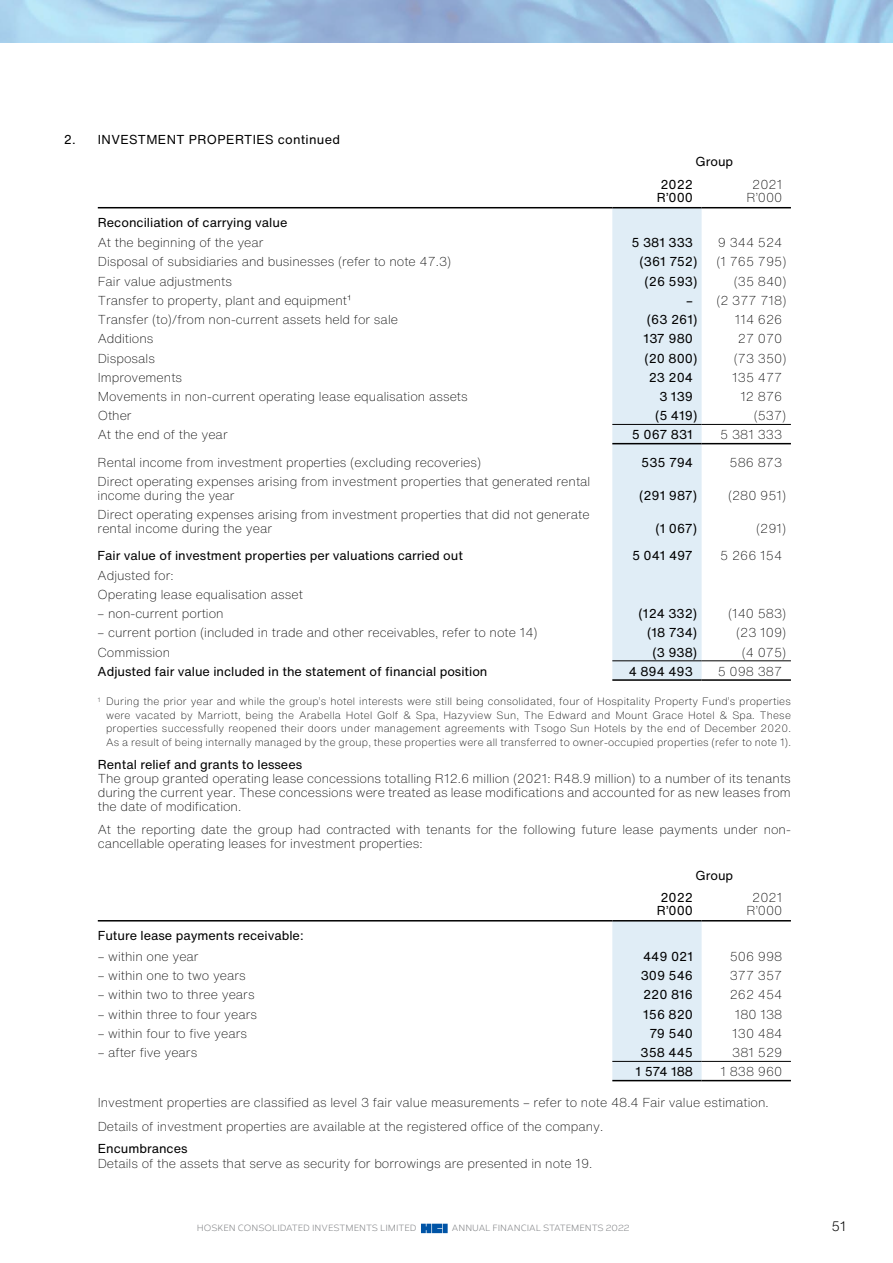
<style>
.page{position:relative;width:893px;height:1263px;background:#fff}
.page>*{position:absolute;margin:0;border:0;box-sizing:border-box;transform-origin:0 0}
.t1{font:300 13.5px "Helvetica Now Text";color:#000}
.t2{font:200 12.75px/13.5px "Helvetica Now Text";color:#000}
.t3{font:12.75px/13.5px "Helvetica Now Text";color:#000}
.t4{font:12.75px "Helvetica Now Text";letter-spacing:.03em;color:#000}
.t5{font:200 10.5px/13.5px "Helvetica Now Text";letter-spacing:.02em;color:#000;text-align:justify}
.t6{font:9px "Corbert";color:#808285}
.s1{font-weight:400}
</style>
<div class="page">
<svg style="left:612px;top:208px;width:90px;height:471px;background:#e0ecf5"></svg>
<hr style="left:612px;top:443px;width:90px;height:1px;background:#000">
<hr style="left:702px;top:443px;width:89px;height:1px;background:#000">
<hr style="left:612px;top:424px;width:90px;height:1px;background:#000">
<hr style="left:702px;top:424px;width:89px;height:1px;background:#000">
<hr style="left:98px;top:207px;width:514px;height:1px;background:#000">
<hr style="left:612px;top:207px;width:90px;height:1px;background:#000">
<hr style="left:702px;top:207px;width:89px;height:1px;background:#000">
<hr style="left:612px;top:679px;width:90px;height:2px;background:#000">
<hr style="left:702px;top:679px;width:89px;height:2px;background:#000">
<hr style="left:612px;top:660px;width:90px;height:1px;background:#000">
<hr style="left:702px;top:660px;width:89px;height:1px;background:#000">
<div style="left:612px;top:921px;width:90px;height:159px;background:#e0edf6"></div>
<hr style="left:612px;top:1061px;width:90px;height:1px;background:#000">
<hr style="left:702px;top:1061px;width:89px;height:1px;background:#000">
<hr style="left:612px;top:1080px;width:90px;height:1px;background:#000">
<hr style="left:702px;top:1080px;width:89px;height:1px;background:#000">
<hr style="left:98px;top:920px;width:514px;height:1px;background:#000">
<hr style="left:612px;top:920px;width:90px;height:1px;background:#000">
<hr style="left:702px;top:920px;width:89px;height:1px;background:#000">
<svg style="left:421px;top:1224px;width:27px;height:9px"></svg>
<p class="t4" style="left:64px;top:130px;width:278px">2. INVESTMENT PROPERTIES continued</p>
<p class="t3" style="left:695px;top:155px;width:39px">Group</p>
<p class="t3" style="left:657px;top:177px;width:38px">2022<br>R’000</p>
<p class="t2" style="left:747px;top:177px;width:37px;text-align:center">2021<br>R’000</p>
<p class="t3" style="left:98px;top:216px;width:191px">Reconciliation of carrying value</p>
<p class="t2" style="left:98px;top:235px;width:167px">At the beginning of the year</p>
<p class="t3" style="left:631px;top:235px;width:63px">5 381 333</p>
<p class="t2" style="left:718px;top:235px;width:66px">9 344 524</p>
<p class="t2" style="left:98px;top:255px;width:355px">Disposal of subsidiaries and businesses (refer to note 47.3)</p>
<p class="t3" style="left:640px;top:255px;width:59px">(361 752)</p>
<p class="t2" style="left:716px;top:255px;width:72px">(1 765 795)</p>
<p class="t2" style="left:98px;top:274px;width:136px">Fair value adjustments</p>
<p class="t3" style="left:644px;top:274px;width:54px">(26 593)</p>
<p class="t2" style="left:734px;top:274px;width:54px">(35 840)</p>
<p class="t2" style="left:98px;top:293px;width:255px">Transfer to property, plant and equipment¹</p>
<p class="t2" style="left:686px;top:293px;width:102px"><span class="s1">–</span> (2 377 718)</p>
<p class="t2" style="left:98px;top:312px;width:302px">Transfer (to)/from non-current assets held for sale</p>
<p class="t3" style="left:647px;top:312px;width:52px">(63 261)</p>
<p class="t2" style="left:735px;top:312px;width:49px">114 626</p>
<p class="t2" style="left:98px;top:332px;width:57px">Additions</p>
<p class="t3" style="left:644px;top:332px;width:51px">137 980</p>
<p class="t2" style="left:738px;top:332px;width:46px">27 070</p>
<p class="t2" style="left:98px;top:351px;width:59px">Disposals</p>
<p class="t3" style="left:644px;top:351px;width:54px">(20 800)</p>
<p class="t2" style="left:734px;top:351px;width:54px">(73 350)</p>
<p class="t2" style="left:98px;top:370px;width:86px">Improvements</p>
<p class="t3" style="left:649px;top:370px;width:46px">23 204</p>
<p class="t2" style="left:732px;top:370px;width:52px">135 477</p>
<p class="t2" style="left:98px;top:389px;width:372px">Movements in non-current operating lease equalisation assets</p>
<p class="t3" style="left:659px;top:389px;width:35px">3 139</p>
<p class="t2" style="left:740px;top:389px;width:43px">12 876</p>
<p class="t2" style="left:98px;top:408px;width:36px">Other</p>
<p class="t3" style="left:655px;top:409px;width:44px">(5 419)</p>
<p class="t2" style="left:754px;top:408px;width:34px">(537)</p>
<p class="t2" style="left:98px;top:428px;width:132px">At the end of the year</p>
<p class="t3" style="left:632px;top:428px;width:63px">5 067 831</p>
<p class="t2" style="left:720px;top:428px;width:63px">5 381 333</p>
<p class="t2" style="left:98px;top:455px;width:385px">Rental income from investment properties (excluding recoveries)</p>
<p class="t3" style="left:641px;top:456px;width:53px">535 794</p>
<p class="t2" style="left:730px;top:455px;width:54px">586 873</p>
<p class="t2" style="left:98px;top:475px;width:494px">Direct operating expenses arising from investment properties that generated rental income during the year</p>
<p class="t3" style="left:639px;top:488px;width:60px">(291 987)</p>
<p class="t2" style="left:728px;top:488px;width:60px">(280 951)</p>
<p class="t2" style="left:98px;top:507px;width:494px">Direct operating expenses arising from investment properties that did not generate rental income during the year</p>
<p class="t3" style="left:655px;top:521px;width:43px">(1 067)</p>
<p class="t2" style="left:756px;top:521px;width:32px">(291)</p>
<p class="t3" style="left:98px;top:549px;width:367px">Fair value of investment properties per valuations carried out</p>
<p class="t3" style="left:632px;top:549px;width:62px">5 041 497</p>
<p class="t2" style="left:720px;top:549px;width:63px">5 266 154</p>
<p class="t2" style="left:98px;top:565px;width:207px;line-height:19.2px">Adjusted for:<br>Operating lease equalisation asset</p>
<p class="t2" style="left:98px;top:606px;width:128px">– non-current portion</p>
<p class="t3" style="left:639px;top:606px;width:60px">(124 332)</p>
<p class="t2" style="left:728px;top:606px;width:60px">(140 583)</p>
<p class="t2" style="left:98px;top:626px;width:441px">– current portion (included in trade and other receivables, refer to note 14)</p>
<p class="t3" style="left:647px;top:626px;width:52px">(18 734)</p>
<p class="t2" style="left:736px;top:626px;width:52px">(23 109)</p>
<p class="t2" style="left:98px;top:645px;width:74px">Commission</p>
<p class="t3" style="left:652px;top:645px;width:46px">(3 938)</p>
<p class="t2" style="left:742px;top:645px;width:46px">(4 075)</p>
<p class="t3" style="left:98px;top:664px;width:391px">Adjusted fair value included in the statement of financial position</p>
<p class="t3" style="left:629px;top:664px;width:66px">4 894 493</p>
<p class="t2" style="left:718px;top:664px;width:66px">5 098 387</p>
<p class="t5" style="left:106px;top:694px;width:686px;text-indent:-8px"><sup>1</sup> During the prior year and while the group’s hotel interests were still being consolidated, four of Hospitality Property Fund’s properties were vacated by Marriott, being the Arabella Hotel Golf &amp; Spa, Hazyview Sun, The Edward and Mount Grace Hotel &amp; Spa. These properties successfully reopened their doors under management agreements with Tsogo Sun Hotels by the end of December 2020.<br>As a result of being internally managed by the group, these properties were all transferred to owner-occupied properties (refer to note 1).</p>
<p class="t3" style="left:98px;top:757px;width:206px">Rental relief and grants to lessees</p>
<p class="t2" style="left:98px;top:771px;width:695px;line-height:14.2px;text-align:justify">The group granted operating lease concessions totalling R12.6 million (2021: R48.9 million) to a number of its tenants during the current year. These concessions were treated as lease modifications and accounted for as new leases from the date of modification.</p>
<p class="t2" style="left:98px;top:822px;width:695px;line-height:14.2px">At the reporting date the group had contracted with tenants for the following future lease payments under non&shy;cancellable operating leases for investment properties:</p>
<p class="t3" style="left:695px;top:868px;width:39px">Group</p>
<p class="t3" style="left:657px;top:890px;width:38px">2022<br>R’000</p>
<p class="t2" style="left:747px;top:890px;width:37px;text-align:center">2021<br>R’000</p>
<p class="t3" style="left:98px;top:929px;width:207px">Future lease payments receivable:</p>
<p class="t2" style="left:98px;top:949px;width:102px">– within one year</p>
<p class="t3" style="left:643px;top:949px;width:51px">449 021</p>
<p class="t2" style="left:730px;top:949px;width:54px">506 998</p>
<p class="t2" style="left:98px;top:968px;width:150px">– within one to two years</p>
<p class="t3" style="left:641px;top:968px;width:54px">309 546</p>
<p class="t2" style="left:730px;top:968px;width:54px">377 357</p>
<p class="t2" style="left:98px;top:988px;width:158px">– within two to three years</p>
<p class="t3" style="left:643px;top:988px;width:51px">220 816</p>
<p class="t2" style="left:730px;top:988px;width:54px">262 454</p>
<p class="t2" style="left:98px;top:1007px;width:161px">– within three to four years</p>
<p class="t3" style="left:643px;top:1007px;width:51px">156 820</p>
<p class="t2" style="left:735px;top:1007px;width:49px">180 138</p>
<p class="t2" style="left:98px;top:1026px;width:151px">– within four to five years</p>
<p class="t3" style="left:649px;top:1026px;width:45px">79 540</p>
<p class="t2" style="left:732px;top:1026px;width:52px">130 484</p>
<p class="t2" style="left:98px;top:1045px;width:101px">– after five years</p>
<p class="t3" style="left:641px;top:1045px;width:54px">358 445</p>
<p class="t2" style="left:732px;top:1045px;width:52px">381 529</p>
<p class="t3" style="left:636px;top:1065px;width:59px">1 574 188</p>
<p class="t2" style="left:720px;top:1065px;width:63px">1 838 960</p>
<p class="t2" style="left:98px;top:1091px;width:672px;line-height:23.5px">Investment properties are classified as level 3 fair value measurements – refer to note 48.4 Fair value estimation.<br>Details of investment properties are available at the registered office of the company.</p>
<p class="t3" style="left:98px;top:1141px;width:91px">Encumbrances</p>
<p class="t2" style="left:98px;top:1156px;width:496px">Details of the assets that serve as security for borrowings are presented in note 19.</p>
<p class="t6" style="left:197px;top:1221px;width:221px">HOSKEN CONSOLIDATED INVESTMENTS LIMITED</p>
<p class="t6" style="left:452px;top:1221px;width:179px">ANNUAL FINANCIAL STATEMENTS 2022</p>
<p class="t1" style="left:831px;top:1216px;width:16px">51</p>
</div>
